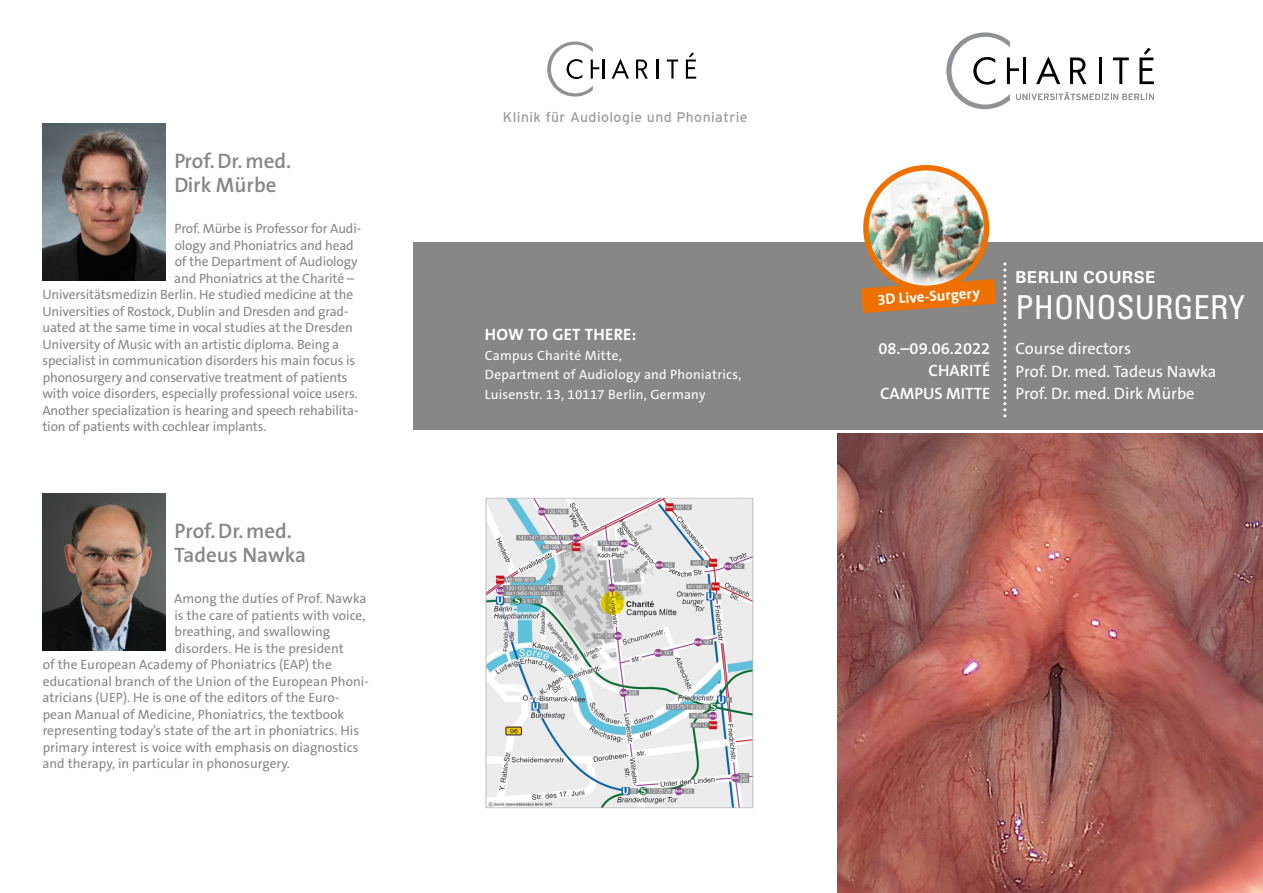
<style>
.page{position:relative;width:1263px;height:893px;background:#fff}
.page>*{position:absolute;margin:0;border:0;box-sizing:border-box;transform-origin:0 0}
.t1{font:condensed 33px "Univers";color:#fff}
.t2{font:600 21px/24px "The Sans B6";color:#878786}
.t3{font:16.5px/22.5px "The Sans B5 Plain";color:#fff}
.t4{font:600 16.5px/22.5px "The Sans B6";color:#fff;text-align:right}
.t5{font:700 16.5px "The Sans B7";letter-spacing:.02em;color:#fff}
.t6{font:700 16.5px "Univers";letter-spacing:.04em;color:#fff}
.t7{font:700 15px "The Sans B7";color:#fff}
.t8{font:13.95px "Interstate";letter-spacing:.03em;color:#9c9d9d}
.t9{font:13.5px "The Sans B5 Plain";letter-spacing:-.01em;color:#878786}
.t10{font:13.5px/19.5px "The Sans B5 Plain";letter-spacing:.02em;color:#fff}
</style>
<div class="page">
<svg style="left:547px;top:42px;width:149px;height:55px"></svg>
<div style="left:595px;top:82px;width:107px;height:16px;background:#fff"></div>
<div style="left:413px;top:242px;width:850px;height:187px;background:#878786"></div>
<svg style="left:1003px;top:262px;width:3px;height:155px"></svg>
<img style="left:838px;top:434px;width:425px;height:459px">
<img style="left:485px;top:497px;width:269px;height:312px">
<img style="left:43px;top:123px;width:123px;height:158px">
<img style="left:43px;top:493px;width:123px;height:158px">
<svg style="left:946px;top:32px;width:208px;height:77px"></svg>
<img style="left:601px;top:591px;width:23px;height:24px;border-radius:12px">
<img style="left:861px;top:165px;width:135px;height:148px">
<h2 class="t2" style="left:174px;top:150px;width:118px">Prof. Dr. med.<br>Dirk Mürbe</h2>
<p class="t9" style="left:174px;top:222px;width:188px">Prof. Mürbe is Professor for Audi-</p>
<p class="t9" style="left:175px;top:238px;width:181px">ology and Phoniatrics and head</p>
<p class="t9" style="left:175px;top:255px;width:184px">of the Department of Audiology</p>
<p class="t9" style="left:174px;top:271px;width:182px">and Phoniatrics at the Charité –</p>
<p class="t9" style="left:42px;top:288px;width:312px">Universitätsmedizin Berlin. He studied medicine at the</p>
<p class="t9" style="left:42px;top:304px;width:308px">Universities of Rostock, Dublin and Dresden and grad-</p>
<p class="t9" style="left:43px;top:321px;width:312px">uated at the same time in vocal studies at the Dresden</p>
<p class="t9" style="left:42px;top:337px;width:298px">University of Music with an artistic diploma. Being a</p>
<p class="t9" style="left:43px;top:354px;width:314px">specialist in communication disorders his main focus is</p>
<p class="t9" style="left:43px;top:370px;width:306px">phonosurgery and conservative treatment of patients</p>
<p class="t9" style="left:42px;top:387px;width:317px">with voice disorders, especially professional voice users.</p>
<p class="t9" style="left:42px;top:403px;width:318px">Another specialization is hearing and speech rehabilita-</p>
<p class="t9" style="left:42px;top:420px;width:226px">tion of patients with cochlear implants.</p>
<h2 class="t2" style="left:174px;top:520px;width:133px">Prof. Dr. med.<br>Tadeus Nawka</h2>
<p class="t9" style="left:174px;top:592px;width:194px">Among the duties of Prof. Nawka</p>
<p class="t9" style="left:174px;top:608px;width:193px">is the care of patients with voice,</p>
<p class="t9" style="left:174px;top:625px;width:157px">breathing, and swallowing</p>
<p class="t9" style="left:175px;top:641px;width:170px">disorders. He is the president</p>
<p class="t9" style="left:43px;top:658px;width:290px">of the European Academy of Phoniatrics (EAP) the</p>
<p class="t9" style="left:43px;top:674px;width:327px">educational branch of the Union of the European Phoni-</p>
<p class="t9" style="left:42px;top:691px;width:298px">atricians (UEP). He is one of the editors of the Euro-</p>
<p class="t9" style="left:43px;top:707px;width:303px">pean Manual of Medicine, Phoniatrics, the textbook</p>
<p class="t9" style="left:43px;top:724px;width:318px">representing today’s state of the art in phoniatrics. His</p>
<p class="t9" style="left:43px;top:740px;width:317px">primary interest is voice with emphasis on diagnostics</p>
<p class="t9" style="left:42px;top:757px;width:249px">and therapy, in particular in phonosurgery.</p>
<p class="t8" style="left:503px;top:110px;width:246px">Klinik für Audiologie und Phoniatrie</p>
<p class="t5" style="left:485px;top:326px;width:153px">HOW TO GET THERE:</p>
<p class="t10" style="left:485px;top:346px;width:258px">Campus Charité Mitte,<br>Department of Audiology and Phoniatrics,<br>Luisenstr. 13, 10117 Berlin, Germany</p>
<p class="t7" style="left:877px;top:292px;width:104px;rotate:-4deg">3D Live-Surgery</p>
<p class="t4" style="left:878px;top:338px;width:113px">08.–09.06.2022<br>CHARITÉ<br>CAMPUS MITTE</p>
<p class="t6" style="left:1016px;top:266px;width:141px">BERLIN COURSE</p>
<h1 class="t1" style="left:1016px;top:286px;width:231px">PHONOSURGERY</h1>
<p class="t3" style="left:1016px;top:338px;width:202px">Course directors<br>Prof. Dr. med. Tadeus Nawka<br>Prof. Dr. med. Dirk Mürbe</p>
</div>
